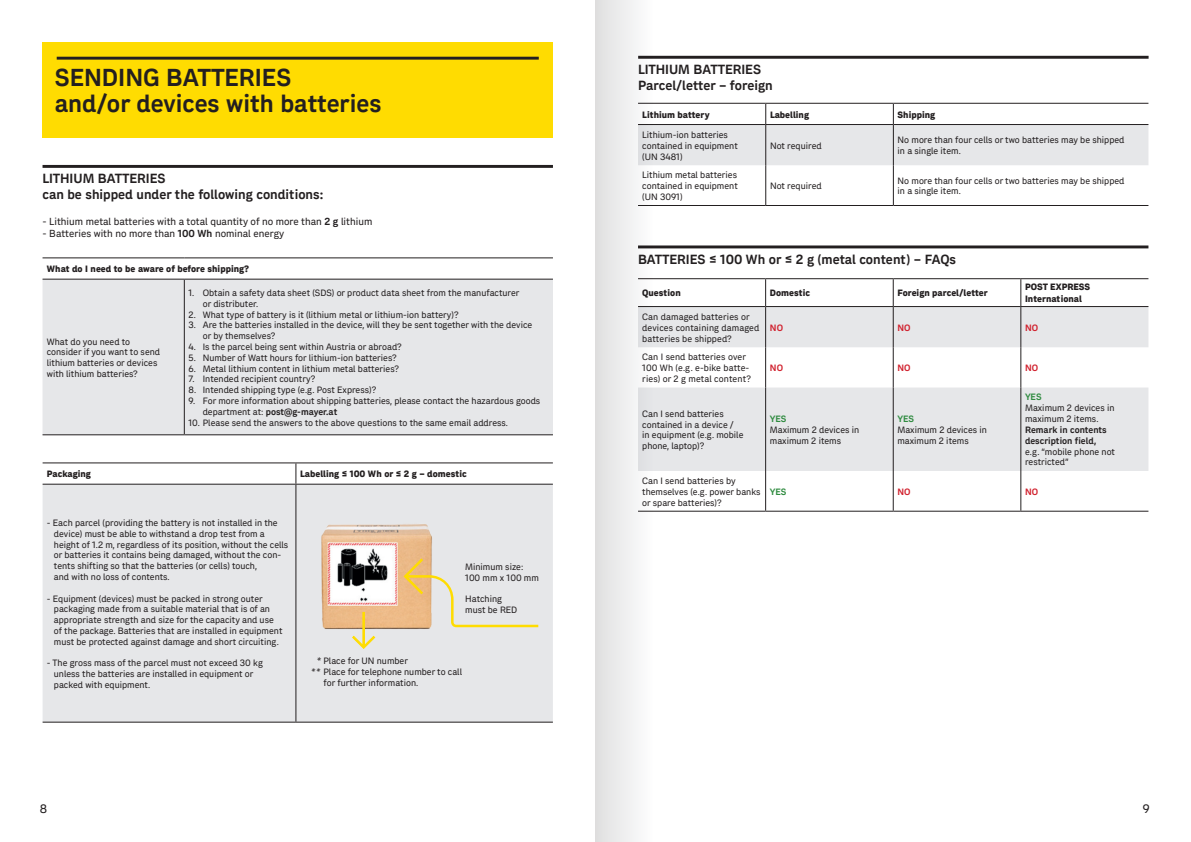
<style>
.page{position:relative;width:1191px;height:842px;background:#fff}
.page>*{position:absolute;margin:0;border:0;box-sizing:border-box;transform-origin:0 0}
.t1{font:700 24px/26.4px "Post Sans";color:#231f20}
.t2{font:700 13px/15.6px "Post Sans";color:#231f20}
.t3{font:12px "Post Sans";color:#231f20}
.t4{font:10px "Post Sans";color:#231f20}
.t5{font:9px/10.8px "Post Sans";color:#231f20}
.t6{font:800 9px/12.1px "Post Sans";color:#231f20}
.t7{font:700 9px/10.8px "Post Sans";color:#231f20}
.t8{font:700 9px "Post Sans";letter-spacing:.01em;color:#d1222f}
.t9{font:700 9px "Post Sans";letter-spacing:-.005em;color:#2f8b40}
.s1{font-weight:700}
</style>
<div class="page">
<hr style="left:43px;top:165px;width:510px;height:3px;background:#231f20">
<div style="left:43px;top:280px;width:510px;height:154px;background:#e6e7e9"></div>
<hr style="left:184px;top:280px;width:1px;height:154px;background:#231f20">
<hr style="left:43px;top:257px;width:141px;height:1px;background:#231f20">
<hr style="left:184px;top:257px;width:369px;height:1px;background:#231f20">
<hr style="left:43px;top:279px;width:141px;height:1px;background:#231f20">
<hr style="left:184px;top:279px;width:369px;height:1px;background:#231f20">
<hr style="left:43px;top:434px;width:141px;height:1px;background:#231f20">
<hr style="left:184px;top:434px;width:369px;height:1px;background:#231f20">
<div style="left:43px;top:43px;width:510px;height:95px;background:#ffdc01"></div>
<hr style="left:57px;top:57px;width:482px;height:3px;background:#231f20">
<hr style="left:638px;top:56px;width:510px;height:3px;background:#231f20">
<hr style="left:765px;top:165px;width:1px;height:40px;background:#231f20">
<hr style="left:638px;top:205px;width:127px;height:1px;background:#231f20">
<hr style="left:765px;top:205px;width:128px;height:1px;background:#231f20">
<hr style="left:893px;top:205px;width:255px;height:1px;background:#231f20">
<svg style="left:652px;top:103px;width:496px;height:62px"></svg>
<hr style="left:893px;top:125px;width:1px;height:40px;background:#231f20">
<hr style="left:893px;top:165px;width:1px;height:40px;background:#231f20">
<div style="left:43px;top:485px;width:510px;height:237px;background:#e6e7e9"></div>
<svg style="left:43px;top:463px;width:510px;height:21px"></svg>
<hr style="left:43px;top:484px;width:253px;height:1px;background:#231f20">
<hr style="left:296px;top:484px;width:257px;height:1px;background:#231f20">
<hr style="left:296px;top:485px;width:1px;height:237px;background:#231f20">
<hr style="left:43px;top:462px;width:253px;height:1px;background:#231f20">
<hr style="left:296px;top:462px;width:257px;height:1px;background:#231f20">
<hr style="left:43px;top:722px;width:253px;height:1px;background:#231f20">
<hr style="left:296px;top:722px;width:257px;height:1px;background:#231f20">
<hr style="left:638px;top:245px;width:510px;height:3px;background:#231f20">
<svg style="left:652px;top:307px;width:496px;height:164px;fill:#e6e7e9"></svg>
<hr style="left:765px;top:307px;width:1px;height:40px;background:#231f20">
<hr style="left:765px;top:347px;width:1px;height:40px;background:#231f20">
<hr style="left:765px;top:387px;width:1px;height:84px;background:#231f20">
<hr style="left:765px;top:471px;width:1px;height:40px;background:#231f20">
<hr style="left:638px;top:278px;width:127px;height:1px;background:#231f20">
<hr style="left:765px;top:278px;width:128px;height:1px;background:#231f20">
<hr style="left:893px;top:278px;width:127px;height:1px;background:#231f20">
<hr style="left:1020px;top:278px;width:128px;height:1px;background:#231f20">
<hr style="left:638px;top:511px;width:127px;height:1px;background:#231f20">
<hr style="left:765px;top:511px;width:128px;height:1px;background:#231f20">
<hr style="left:893px;top:511px;width:127px;height:1px;background:#231f20">
<hr style="left:1020px;top:511px;width:128px;height:1px;background:#231f20">
<hr style="left:893px;top:307px;width:1px;height:40px;background:#231f20">
<hr style="left:893px;top:347px;width:1px;height:40px;background:#231f20">
<hr style="left:893px;top:387px;width:1px;height:84px;background:#231f20">
<hr style="left:893px;top:471px;width:1px;height:40px;background:#231f20">
<svg style="left:652px;top:279px;width:496px;height:28px"></svg>
<hr style="left:1020px;top:307px;width:1px;height:40px;background:#231f20">
<hr style="left:1020px;top:347px;width:1px;height:40px;background:#231f20">
<hr style="left:1020px;top:387px;width:1px;height:84px;background:#231f20">
<hr style="left:1020px;top:471px;width:1px;height:40px;background:#231f20">
<img style="left:307px;top:519px;width:161px;height:127px">
<svg style="left:403px;top:558px;width:135px;height:69px;background:#e8ddc8"></svg>
<svg style="left:351px;top:611px;width:25px;height:39px"></svg>
<svg style="left:595px;top:0;width:57px;height:842px"></svg>
<h1 class="t1" style="left:55px;top:64px;width:328px">SENDING BATTERIES<br>and/or devices with batteries</h1>
<h2 class="t2" style="left:638px;top:62px;width:136px">LITHIUM BATTERIES<br>Parcel/letter – foreign</h2>
<p class="t6" style="left:642px;top:108px;width:69px">Lithium battery</p>
<p class="t6" style="left:770px;top:108px;width:41px">Labelling</p>
<p class="t6" style="left:897px;top:108px;width:39px">Shipping</p>
<p class="t5" style="left:642px;top:129px;width:97px">Lithium-ion batteries contained in equipment (UN 3481)</p>
<p class="t5" style="left:770px;top:140px;width:53px">Not required</p>
<p class="t5" style="left:897px;top:135px;width:228px">No more than four cells or two batteries may be shipped in a single item.</p>
<p class="t5" style="left:642px;top:170px;width:97px;text-align:justify">Lithium metal batteries contained in equipment (UN 3091)</p>
<p class="t5" style="left:770px;top:180px;width:53px">Not required</p>
<p class="t5" style="left:897px;top:175px;width:228px">No more than four cells or two batteries may be shipped in a single item.</p>
<h2 class="t2" style="left:43px;top:171px;width:282px">LITHIUM BATTERIES<br>can be shipped under the following conditions:</h2>
<p class="t4" style="left:43px;top:215px;width:331px">- Lithium metal batteries with a total quantity of no more than <span class="s1">2 g</span> lithium</p>
<p class="t4" style="left:43px;top:227px;width:243px">- Batteries with no more than <span class="s1">100 Wh</span> nominal energy</p>
<p class="t6" style="left:47px;top:263px;width:204px">What do I need to be aware of before shipping?</p>
<h2 class="t2" style="left:638px;top:251px;width:319px">BATTERIES ≤ 100 Wh or ≤ 2 g (metal content) – FAQs</h2>
<p class="t6" style="left:642px;top:287px;width:40px">Question</p>
<p class="t6" style="left:770px;top:287px;width:42px">Domestic</p>
<p class="t6" style="left:897px;top:287px;width:92px">Foreign parcel/letter</p>
<p class="t6" style="left:1025px;top:281px;width:67px">POST EXPRESS<br>International</p>
<p class="t5" style="left:642px;top:311px;width:118px">Can damaged batteries or devices containing damaged batteries be shipped?</p>
<p class="t8" style="left:770px;top:322px;width:15px">NO</p>
<p class="t8" style="left:897px;top:322px;width:15px">NO</p>
<p class="t8" style="left:1025px;top:322px;width:15px">NO</p>
<p class="t5" style="left:642px;top:352px;width:110px">Can I send batteries over<br>100 Wh (e.g. e-bike batte&shy;ries) or 2 g metal content?</p>
<p class="t8" style="left:770px;top:362px;width:15px">NO</p>
<p class="t8" style="left:897px;top:362px;width:15px">NO</p>
<p class="t8" style="left:1025px;top:362px;width:15px">NO</p>
<p class="t5" style="left:642px;top:408px;width:103px">Can I send batteries contained in a device /<br>in equipment (e.g. mobile phone, laptop)?</p>
<p class="t9" style="left:770px;top:413px;width:18px">YES</p>
<p class="t5" style="left:203px;top:287px;width:318px;text-indent:-14px">1. Obtain a safety data sheet (SDS) or product data sheet from the manufacturer or distributer.</p>
<p class="t5" style="left:189px;top:309px;width:271px">2. What type of battery is it (lithium metal or lithium-ion battery)?</p>
<p class="t5" style="left:203px;top:320px;width:331px;text-indent:-14px">3. Are the batteries installed in the device, will they be sent together with the device or by themselves?</p>
<p class="t5" style="left:189px;top:341px;width:215px">4. Is the parcel being sent within Austria or abroad?</p>
<p class="t5" style="left:189px;top:352px;width:210px">5. Number of Watt hours for lithium-ion batteries?</p>
<p class="t5" style="left:189px;top:363px;width:212px">6. Metal lithium content in lithium metal batteries?</p>
<p class="t5" style="left:189px;top:374px;width:128px">7. Intended recipient country?</p>
<p class="t5" style="left:189px;top:385px;width:189px">8. Intended shipping type (e.g. Post Express)?</p>
<p class="t5" style="left:203px;top:395px;width:339px;text-indent:-14px">9. For more information about shipping batteries, please contact the hazardous goods department at: <span class="s1">post@g-mayer.at</span></p>
<p class="t5" style="left:189px;top:417px;width:321px">10. Please send the answers to the above questions to the same email address.</p>
<p class="t5" style="left:47px;top:336px;width:115px">What do you need to consider if you want to send lithium batteries or devices with lithium batteries?</p>
<p class="t9" style="left:1025px;top:392px;width:18px">YES</p>
<p class="t5" style="left:1025px;top:403px;width:91px">Maximum 2 devices in maximum 2 items.</p>
<p class="t7" style="left:1025px;top:424px;width:83px">Remark in contents description field,</p>
<p class="t5" style="left:1025px;top:446px;width:91px">e.g. “mobile phone not restricted”</p>
<p class="t9" style="left:897px;top:413px;width:18px">YES</p>
<p class="t5" style="left:897px;top:424px;width:91px">Maximum 2 devices in maximum 2 items</p>
<p class="t5" style="left:770px;top:424px;width:91px">Maximum 2 devices in maximum 2 items</p>
<p class="t6" style="left:47px;top:468px;width:46px">Packaging</p>
<p class="t6" style="left:300px;top:468px;width:168px">Labelling ≤ 100 Wh or ≤ 2 g – domestic</p>
<p class="t5" style="left:54px;top:517px;width:236px;text-indent:-7px">- Each parcel (providing the battery is not installed in the device) must be able to withstand a drop test from a height of 1.2 m, regardless of its position, without the cells or batteries it contains being damaged, without the con&shy;tents shifting so that the batteries (or cells) touch,<br>and with no loss of contents.</p>
<p class="t5" style="left:54px;top:593px;width:230px;text-indent:-7px">- Equipment (devices) must be packed in strong outer packaging made from a suitable material that is of an appropriate strength and size for the capacity and use of the package. Batteries that are installed in equipment must be protected against damage and short circuiting.</p>
<p class="t5" style="left:54px;top:658px;width:210px;text-indent:-7px">- The gross mass of the parcel must not exceed 30 kg unless the batteries are installed in equipment or packed with equipment.</p>
<p class="t5" style="left:465px;top:561px;width:75px">Minimum size:<br>100 mm x 100 mm</p>
<p class="t5" style="left:465px;top:593px;width:54px">Hatching must be RED</p>
<p class="t5" style="left:317px;top:656px;width:92px">* Place for UN number</p>
<p class="t5" style="left:311px;top:666px;width:152px">** Place for telephone number to call</p>
<p class="t5" style="left:324px;top:677px;width:96px">for further information.</p>
<p class="t5" style="left:642px;top:475px;width:120px">Can I send batteries by themselves (e.g. power banks or spare batteries)?</p>
<p class="t9" style="left:770px;top:486px;width:18px">YES</p>
<p class="t8" style="left:897px;top:486px;width:15px">NO</p>
<p class="t8" style="left:1025px;top:486px;width:15px">NO</p>
<h3 class="t3" style="left:40px;top:801px;width:9px">8</h3>
<h3 class="t3" style="left:1142px;top:801px;width:8px">9</h3>
</div>
